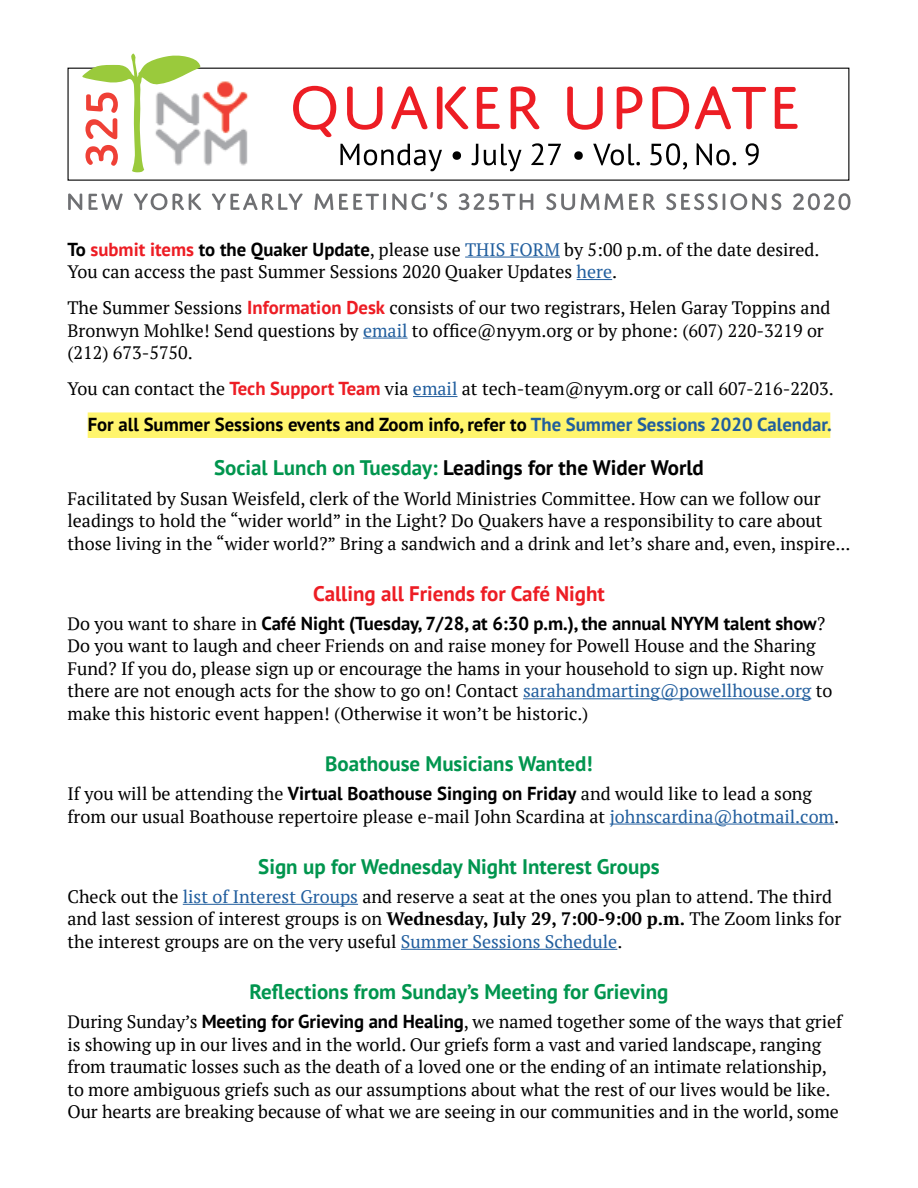
<style>
.page{position:relative;width:918px;height:1188px;background:#fff}
.page>*{position:absolute;margin:0;border:0;box-sizing:border-box;transform-origin:0 0}
.t1{font:700 21px "PT Sans";color:#00954e}
.t2{font:700 21px "PT Sans";color:#000}
.t3{font:700 21px "PT Sans";color:#ed1d24}
.t4{font:700 18.75px "PT Sans";color:#000}
.t5{font:18px/22.5px "PT Serif";color:#000}
.s1{font-family:"PT Sans";font-weight:700;font-size:18.75px}
.s2{font-family:"PT Sans";font-weight:700;font-size:18.75px;color:#ed1d24}
.s3{color:#215e9e}
.s4{color:#00954e}
.s5{font-family:"PT Serif";font-weight:400;font-size:18px}
.s6{font-weight:700}
</style>
<div class="page">
<img style="left:202px;top:81px;width:46px;height:85px">
<svg style="left:82px;top:54px;width:120px;height:118px"></svg>
<svg style="left:68px;top:194px;width:14px;height:16px"></svg>
<svg style="left:89px;top:194px;width:34px;height:16px"></svg>
<svg style="left:134px;top:193px;width:33px;height:17px"></svg>
<svg style="left:173px;top:194px;width:28px;height:16px"></svg>
<svg style="left:212px;top:193px;width:91px;height:17px"></svg>
<svg style="left:314px;top:193px;width:19px;height:17px"></svg>
<svg style="left:339px;top:194px;width:47px;height:16px"></svg>
<svg style="left:392px;top:194px;width:14px;height:16px"></svg>
<svg style="left:412px;top:192px;width:35px;height:18px"></svg>
<svg style="left:459px;top:193px;width:74px;height:17px"></svg>
<svg style="left:546px;top:193px;width:29px;height:17px"></svg>
<svg style="left:581px;top:193px;width:42px;height:17px"></svg>
<svg style="left:629px;top:194px;width:26px;height:16px"></svg>
<svg style="left:666px;top:193px;width:115px;height:17px"></svg>
<svg style="left:793px;top:193px;width:57px;height:17px"></svg>
<svg style="left:293px;top:86px;width:43px;height:51px"></svg>
<svg style="left:347px;top:86px;width:36px;height:44px"></svg>
<svg style="left:391px;top:86px;width:36px;height:43px"></svg>
<svg style="left:437px;top:86px;width:31px;height:43px"></svg>
<svg style="left:477px;top:87px;width:23px;height:42px"></svg>
<svg style="left:511px;top:86px;width:29px;height:43px"></svg>
<svg style="left:567px;top:86px;width:36px;height:44px"></svg>
<svg style="left:617px;top:86px;width:25px;height:43px"></svg>
<svg style="left:652px;top:86px;width:37px;height:43px"></svg>
<svg style="left:695px;top:86px;width:71px;height:43px"></svg>
<svg style="left:775px;top:87px;width:23px;height:42px"></svg>
<svg style="left:340px;top:144px;width:102px;height:27px"></svg>
<svg style="left:453px;top:151px;width:8px;height:9px"></svg>
<svg style="left:471px;top:144px;width:7px;height:21px"></svg>
<svg style="left:484px;top:144px;width:37px;height:27px"></svg>
<svg style="left:531px;top:143px;width:30px;height:22px"></svg>
<svg style="left:574px;top:151px;width:9px;height:9px"></svg>
<svg style="left:593px;top:144px;width:47px;height:21px"></svg>
<svg style="left:650px;top:143px;width:37px;height:27px"></svg>
<svg style="left:697px;top:143px;width:39px;height:22px"></svg>
<svg style="left:746px;top:143px;width:13px;height:22px"></svg>
<hr style="left:465px;top:257px;width:95px;height:1px;background:#215e9e">
<hr style="left:577px;top:279px;width:35px;height:1px;background:#215e9e">
<hr style="left:363px;top:338px;width:45px;height:1px;background:#215e9e">
<hr style="left:413px;top:396px;width:44px;height:1px;background:#215e9e">
<div style="left:88px;top:412px;width:742px;height:26px;background:#fff56d"></div>
<hr style="left:523px;top:698px;width:288px;height:1px;background:#215e9e">
<hr style="left:610px;top:824px;width:224px;height:1px;background:#215e9e">
<hr style="left:183px;top:904px;width:175px;height:1px;background:#215e9e">
<hr style="left:401px;top:949px;width:216px;height:1px;background:#215e9e">
<p class="t5" style="left:67px;top:238px;width:754px"><span class="s1">To</span> <span class="s2">submit items</span> <span class="s1">to the Quaker Update</span>, please use <span class="s3">THIS FORM</span> by 5:00 p.m. of the date desired.<br>You can access the past Summer Sessions 2020 Quaker Updates <span class="s3">here</span>.</p>
<p class="t5" style="left:67px;top:296px;width:764px">The Summer Sessions <span class="s2">Information Desk</span> consists of our two registrars, Helen Garay Toppins and<br>Bronwyn Mohlke! Send questions by <span class="s3">email</span> to office@nyym.org or by phone: (607) 220-3219 or (212) 673-5750.</p>
<p class="t5" style="left:67px;top:377px;width:768px">You can contact the <span class="s2">Tech Support Team</span> via <span class="s3">email</span> at tech-team@nyym.org or call 607-216-2203.</p>
<p class="t4" style="left:88px;top:412px;width:745px">For all Summer Sessions events and Zoom info, refer to <span class="s3">The Summer Sessions 2020 Calendar.</span></p>
<p class="t2" style="left:214px;top:454px;width:491px"><span class="s4">Social Lunch on Tuesday:</span> Leadings for the Wider World</p>
<p class="t5" style="left:68px;top:487px;width:785px">Facilitated by Susan Weisfeld, clerk of the World Ministries Committee. How can we follow our leadings to hold the “wider world” in the Light? Do Quakers have a responsibility to care about those living in the “wider world?” Bring a sandwich and a drink and let’s share and, even, inspire...</p>
<p class="t3" style="left:313px;top:579px;width:293px">Calling all Friends for Café Night</p>
<p class="t4" style="left:68px;top:611px;width:759px"><span class="s5">Do you want to share in</span> Café Night (Tuesday, 7/28, at 6:30 p.m.), the annual NYYM talent show<span class="s5">?</span></p>
<p class="t5" style="left:68px;top:635px;width:766px">Do you want to laugh and cheer Friends on and raise money for Powell House and the Sharing Fund? If you do, please sign up or encourage the hams in your household to sign up. Right now there are not enough acts for the show to go on! Contact <span class="s3">sarahandmarting@powellhouse.org</span> to make this historic event happen! (Otherwise it won’t be historic.)</p>
<p class="t1" style="left:325px;top:750px;width:269px">Boathouse Musicians Wanted!</p>
<p class="t5" style="left:68px;top:782px;width:773px">If you will be attending the <span class="s1">Virtual Boathouse Singing on Friday</span> and would like to lead a song from our usual Boathouse repertoire please e-mail John Scardina at <span class="s3">johnscardina@hotmail.com</span>.</p>
<p class="t1" style="left:258px;top:852px;width:403px">Sign up for Wednesday Night Interest Groups</p>
<p class="t5" style="left:68px;top:885px;width:775px">Check out the <span class="s3">list of Interest Groups</span> and reserve a seat at the ones you plan to attend. The third and last session of interest groups is on <span class="s6">Wednesday, July 29, 7:00-9:00 p.m.</span> The Zoom links for the interest groups are on the very useful <span class="s3">Summer Sessions Schedule</span>.</p>
<p class="t1" style="left:250px;top:978px;width:420px">Reflections from Sunday’s Meeting for Grieving</p>
<p class="t5" style="left:68px;top:1010px;width:776px">During Sunday’s <span class="s1">Meeting for Grieving and Healing</span>, we named together some of the ways that grief is showing up in our lives and in the world. Our griefs form a vast and varied landscape, ranging from traumatic losses such as the death of a loved one or the ending of an intimate relationship, to more ambiguous griefs such as our assumptions about what the rest of our lives would be like.<br>Our hearts are breaking because of what we are seeing in our communities and in the world, some</p>
</div>
